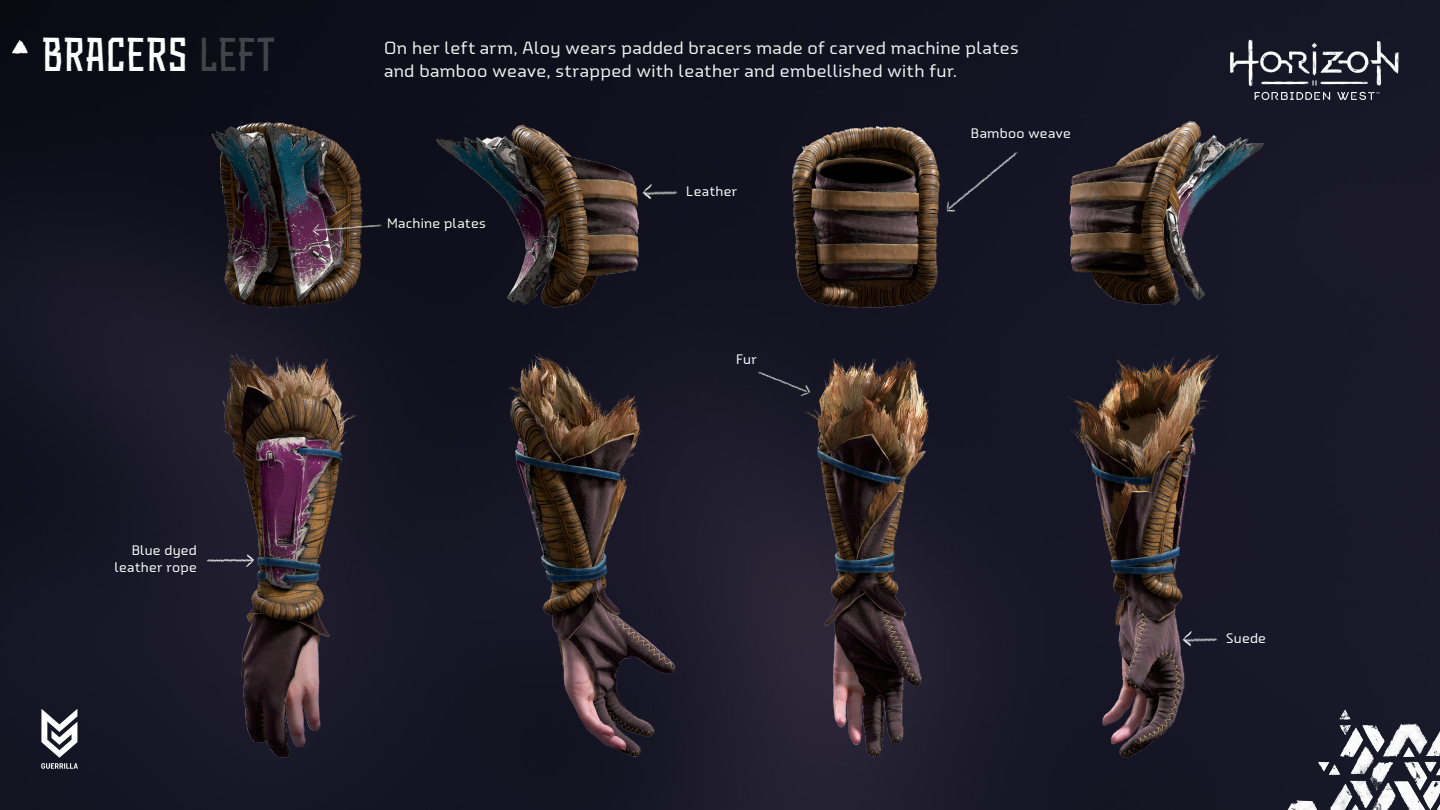
<style>
.page{position:relative;width:1440px;height:810px;background:#fff}
.page>*{position:absolute;margin:0;border:0;box-sizing:border-box;transform-origin:0 0}
.t1{font:condensed 45px "Hunter";color:#fff}
.t2{font:expanded 17.25px/22.8px "Oita";letter-spacing:.025em;color:#f3f3f4}
.t3{font:expanded 13.5px "Oita";letter-spacing:.025em;color:#fff}
.s1{color:#43444a}
</style>
<div class="page">
<img style="left:0;top:0;width:1440px;height:810px">
<img style="left:13px;top:40px;width:15px;height:19px">
<img style="left:1224px;top:34px;width:182px;height:73px">
<img style="left:58px;top:94px;width:1218px;height:676px">
<img style="left:325px;top:220px;width:64px;height:12px">
<img style="left:307px;top:220px;width:18px;height:17px">
<img style="left:750px;top:367px;width:57px;height:29px">
<img style="left:795px;top:381px;width:21px;height:21px">
<img style="left:202px;top:557px;width:41px;height:7px">
<img style="left:243px;top:552px;width:17px;height:16px">
<img style="left:1196px;top:634px;width:28px;height:8px">
<img style="left:1176px;top:629px;width:20px;height:20px">
<div style="left:945px;top:142px;width:81px;height:68px;background:#151424"></div>
<img style="left:937px;top:195px;width:23px;height:24px">
<img style="left:656px;top:187px;width:28px;height:8px">
<img style="left:636px;top:183px;width:20px;height:19px">
<img style="left:1262px;top:690px;width:178px;height:120px">
<svg style="left:41px;top:709px;width:37px;height:60px"></svg>
<p class="t1" style="left:41px;top:26px;width:235px">BRACERS <span class="s1">LEFT</span></p>
<p class="t2" style="left:384px;top:37px;width:636px">On her left arm, Aloy wears padded bracers made of carved machine plates and bamboo weave, strapped with leather and embellished with fur.</p>
<p class="t3" style="left:132px;top:541px;width:67px">Blue dyed</p>
<p class="t3" style="left:115px;top:559px;width:84px">leather rope</p>
<p class="t3" style="left:387px;top:214px;width:100px">Machine plates</p>
<p class="t3" style="left:686px;top:182px;width:52px">Leather</p>
<p class="t3" style="left:736px;top:350px;width:22px">Fur</p>
<p class="t3" style="left:971px;top:124px;width:101px">Bamboo weave</p>
<p class="t3" style="left:1226px;top:629px;width:41px">Suede</p>
</div>
